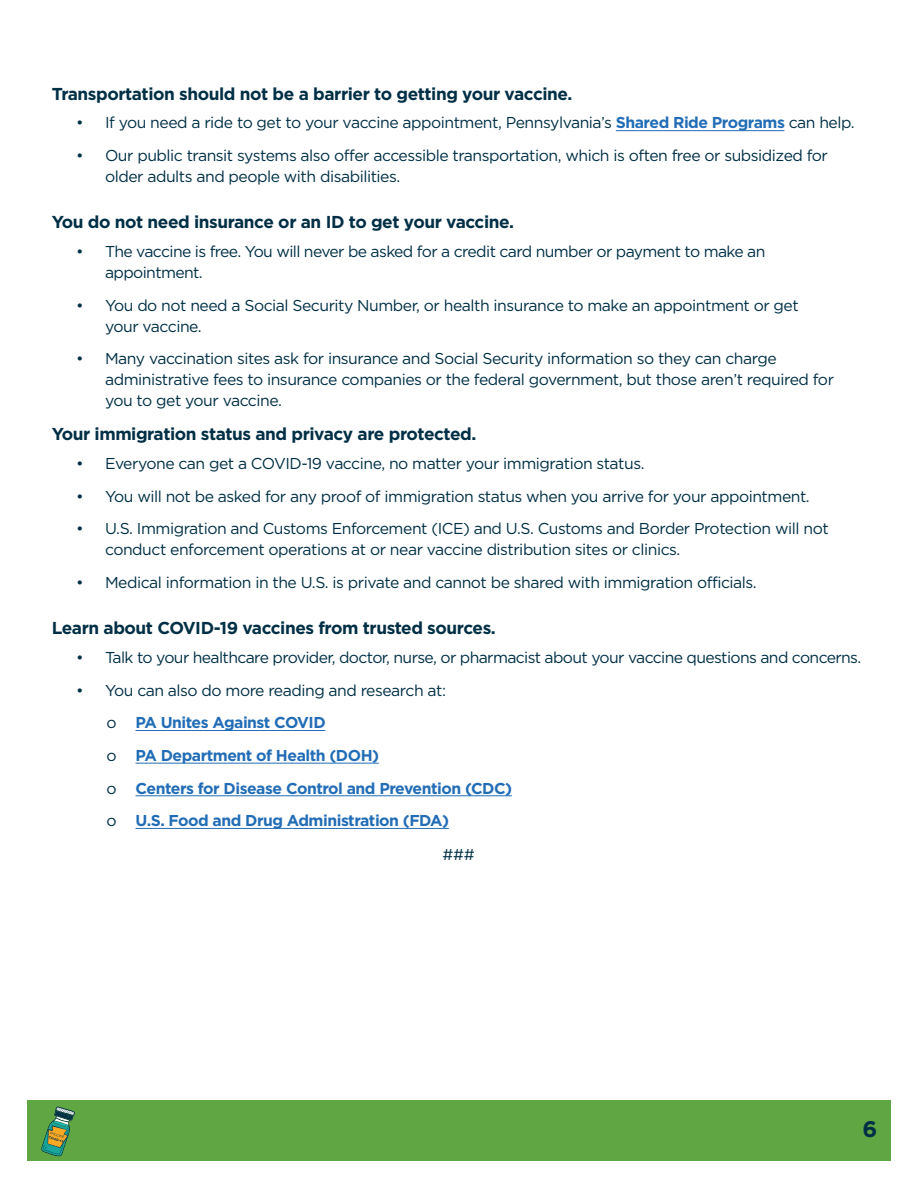
<style>
.page{position:relative;width:918px;height:1188px;background:#fff}
.page>*{position:absolute;margin:0;border:0;box-sizing:border-box;transform-origin:0 0}
.t1{font:700 22.5px "Gotham";color:#002f45}
.t2{font:700 17.25px "Gotham";letter-spacing:-.025em;color:#002f45}
.t3{font:15.75px/21px "Gotham";letter-spacing:-.03em;color:#002f45}
.t4{font:700 15.75px "Gotham";letter-spacing:-.03em;color:#226db6}
.s1{font-weight:700;color:#226db6}
.s2{font-weight:400;color:#002f45}
</style>
<div class="page">
<div style="left:27px;top:1100px;width:864px;height:61px;background:#60a744"></div>
<svg style="left:41px;top:1106px;width:34px;height:50px"></svg>
<hr style="left:616px;top:130px;width:168px;height:1px;background:#226db6">
<hr style="left:136px;top:730px;width:189px;height:1px;background:#226db6">
<hr style="left:136px;top:763px;width:243px;height:1px;background:#226db6">
<hr style="left:136px;top:796px;width:376px;height:1px;background:#226db6">
<hr style="left:136px;top:828px;width:313px;height:1px;background:#226db6">
<p class="t2" style="left:52px;top:87px;width:522px">Transportation should not be a barrier to getting your vaccine.</p>
<p class="t3" style="left:76px;top:113px;width:780px">• If you need a ride to get to your vaccine appointment, Pennsylvania’s <span class="s1">Shared Ride Programs</span> can help.</p>
<p class="t3" style="left:105px;top:146px;width:724px;text-indent:-29px">• Our public transit systems also offer accessible transportation, which is often free or subsidized for older adults and people with disabilities.</p>
<p class="t2" style="left:52px;top:216px;width:464px">You do not need insurance or an ID to get your vaccine.</p>
<p class="t3" style="left:105px;top:242px;width:662px;text-indent:-29px">• The vaccine is free. You will never be asked for a credit card number or payment to make an appointment.</p>
<p class="t3" style="left:105px;top:296px;width:695px;text-indent:-29px">• You do not need a Social Security Number, or health insurance to make an appointment or get your vaccine.</p>
<p class="t3" style="left:105px;top:349px;width:730px;text-indent:-29px">• Many vaccination sites ask for insurance and Social Security information so they can charge administrative fees to insurance companies or the federal government, but those aren’t required for you to get your vaccine.</p>
<p class="t2" style="left:52px;top:428px;width:426px">Your immigration status and privacy are protected.</p>
<p class="t3" style="left:76px;top:454px;width:570px">• Everyone can get a COVID-19 vaccine, no matter your immigration status.</p>
<p class="t3" style="left:76px;top:487px;width:735px">• You will not be asked for any proof of immigration status when you arrive for your appointment.</p>
<p class="t3" style="left:105px;top:519px;width:725px;text-indent:-29px">• U.S. Immigration and Customs Enforcement (ICE) and U.S. Customs and Border Protection will not conduct enforcement operations at or near vaccine distribution sites or clinics.</p>
<p class="t3" style="left:76px;top:573px;width:682px">• Medical information in the U.S. is private and cannot be shared with immigration officials.</p>
<p class="t2" style="left:52px;top:622px;width:446px">Learn about COVID-19 vaccines from trusted sources.</p>
<p class="t3" style="left:76px;top:648px;width:787px">• Talk to your healthcare provider, doctor, nurse, or pharmacist about your vaccine questions and concerns.</p>
<p class="t3" style="left:76px;top:681px;width:371px">• You can also do more reading and research at:</p>
<p class="t4" style="left:107px;top:717px;width:221px"><span class="s2">o</span> PA Unites Against COVID</p>
<p class="t4" style="left:107px;top:749px;width:274px"><span class="s2">o</span> PA Department of Health (DOH)</p>
<p class="t4" style="left:107px;top:782px;width:407px"><span class="s2">o</span> Centers for Disease Control and Prevention (CDC)</p>
<p class="t4" style="left:107px;top:815px;width:344px"><span class="s2">o</span> U.S. Food and Drug Administration (FDA)</p>
<p class="t3" style="left:442px;top:845px;width:34px">###</p>
<p class="t1" style="left:863px;top:1121px;width:16px">6</p>
</div>
